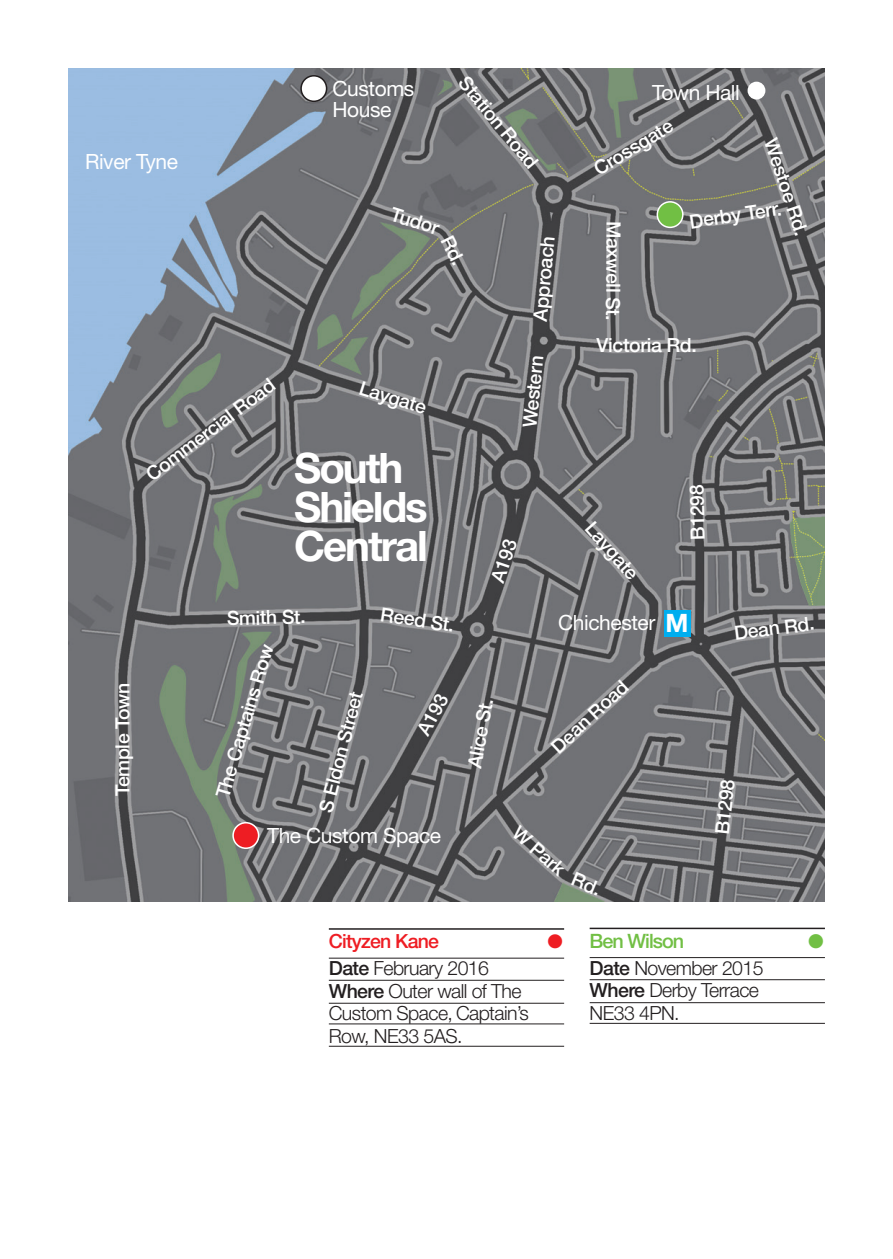
<style>
.page{position:relative;width:893px;height:1259px;background:#fff}
.page>*{position:absolute;margin:0;border:0;box-sizing:border-box;transform-origin:0 0}
.t1{font:700 42px "Helvetica Neue LT Std";letter-spacing:-.05em;color:#fff}
.t2{font:700 25.2px "Helvetica Neue LT Std";color:#fff}
.t3{font:21px "Helvetica Neue LT Std";letter-spacing:-.02em;color:#fff}
.t4{font:500 19.8px "Helvetica Neue LT Std";letter-spacing:-.05em;color:#71bf44}
.t5{font:19.8px "Zapf Dingbats ITC";color:#71bf44}
.t6{font:500 19.5px "Helvetica Neue LT Std";letter-spacing:-.02em;color:#fff}
.t7{font:300 19.5px/22.5px "Helvetica Neue LT Std";letter-spacing:-.03em;color:#231f20}
.t8{font:500 19.5px "Helvetica Neue LT Std";letter-spacing:-.04em;color:#ee1d23}
.t9{font:19.5px "Zapf Dingbats ITC";color:#ee1d23}
.s1{font-weight:500}
</style>
<div class="page">
<hr style="left:329px;top:928px;width:235px;height:1px;background:#231f20">
<hr style="left:329px;top:1045px;width:235px;height:1px;background:#231f20">
<hr style="left:329px;top:1023px;width:235px;height:1px;background:#231f20">
<hr style="left:329px;top:1002px;width:235px;height:1px;background:#231f20">
<hr style="left:329px;top:979px;width:235px;height:1px;background:#231f20">
<hr style="left:329px;top:957px;width:235px;height:1px;background:#231f20">
<hr style="left:590px;top:927px;width:235px;height:2px;background:#231f20">
<hr style="left:590px;top:1023px;width:235px;height:1px;background:#231f20">
<hr style="left:590px;top:1002px;width:235px;height:1px;background:#231f20">
<hr style="left:590px;top:979px;width:235px;height:1px;background:#231f20">
<hr style="left:590px;top:957px;width:235px;height:1px;background:#231f20">
<img style="left:68px;top:68px;width:757px;height:833px">
<div style="left:664px;top:610px;width:26px;height:27px;background:#00aeef"></div>
<div style="left:747px;top:82px;width:18px;height:17px;background:#fff;border-radius:50%"></div>
<div style="left:657px;top:202px;width:26px;height:25px;background:#71bf44;border-radius:50%"></div>
<div style="left:657px;top:201px;width:27px;height:27px;border:2px solid #fff;border-radius:50%"></div>
<div style="left:233px;top:822px;width:26px;height:26px;background:#ee1d23;border-radius:50%"></div>
<div style="left:232px;top:822px;width:27px;height:27px;border:2px solid #fff;border-radius:50%"></div>
<div style="left:301px;top:76px;width:26px;height:25px;background:#fff;border-radius:50%"></div>
<div style="left:300px;top:75px;width:27px;height:27px;border:2px solid #231f20;border-radius:50%"></div>
<svg style="left:441px;top:235px;width:22px;height:31px"></svg>
<svg style="left:571px;top:872px;width:26px;height:23px"></svg>
<p class="t3" style="left:85px;top:149px;width:95px">River Tyne</p>
<p class="t6" style="left:141px;top:467px;width:158px;rotate:-37deg">Commercial Road</p>
<p class="t3" style="left:333px;top:76px;width:83px">Customs</p>
<p class="t3" style="left:333px;top:97px;width:60px">House</p>
<p class="t6" style="left:395px;top:202px;width:51px;rotate:17deg">Tudor</p>
<p class="t6" style="left:363px;top:376px;width:71px;rotate:17deg">Laygate</p>
<p class="t1" style="left:294px;top:442px;width:111px">South</p>
<p class="t1" style="left:294px;top:481px;width:135px">Shields</p>
<p class="t1" style="left:294px;top:520px;width:135px">Central</p>
<p class="t6" style="left:472px;top:71px;width:115px;rotate:51deg">Station Road</p>
<p class="t6" style="left:528px;top:319px;width:87px;rotate:-84deg">Approach</p>
<p class="t6" style="left:518px;top:426px;width:74px;rotate:-84deg">Western</p>
<p class="t6" style="left:486px;top:578px;width:46px;rotate:-71deg">A193</p>
<p class="t3" style="left:652px;top:80px;width:89px">Town Hall</p>
<p class="t6" style="left:589px;top:160px;width:91px;rotate:-31deg">Crossgate</p>
<p class="t6" style="left:625px;top:221px;width:102px;rotate:90deg">Maxwell St.</p>
<p class="t6" style="left:781px;top:135px;width:102px;rotate:71deg">Westoe Rd.</p>
<p class="t6" style="left:688px;top:211px;width:94px;rotate:-9deg">Derby Terr.</p>
<p class="t6" style="left:597px;top:334px;width:102px">Victoria Rd.</p>
<p class="t6" style="left:598px;top:517px;width:71px;rotate:49deg">Laygate</p>
<p class="t6" style="left:687px;top:540px;width:57px;rotate:-92deg">B1298</p>
<p class="t6" style="left:111px;top:796px;width:115px;rotate:-90deg">Temple Town</p>
<p class="t6" style="left:226px;top:607px;width:80px;rotate:-2deg">Smith St.</p>
<p class="t6" style="left:383px;top:602px;width:76px;rotate:9deg">Reed St.</p>
<p class="t6" style="left:210px;top:793px;width:161px;rotate:-73deg">The Captains Row</p>
<p class="t6" style="left:314px;top:808px;width:125px;rotate:-75deg">S Eldon Street</p>
<p class="t6" style="left:463px;top:766px;width:72px;rotate:-80deg">Alice St.</p>
<p class="t6" style="left:412px;top:728px;width:46px;rotate:-62deg">A193</p>
<p class="t3" style="left:267px;top:822px;width:176px">The Custom Space</p>
<p class="t3" style="left:558px;top:610px;width:99px">Chichester</p>
<p class="t2" style="left:665px;top:607px;width:24px">M</p>
<p class="t6" style="left:546px;top:741px;width:99px;rotate:-43deg">Dean Road</p>
<p class="t6" style="left:523px;top:821px;width:65px;rotate:41deg">W Park</p>
<p class="t6" style="left:733px;top:621px;width:82px;rotate:-7deg">Dean Rd.</p>
<p class="t6" style="left:710px;top:833px;width:57px;rotate:-84deg">B1298</p>
<p class="t8" style="left:329px;top:929px;width:112px">Cityzen Kane</p>
<p class="t9" style="left:547px;top:932px;width:17px">●</p>
<p class="t7" style="left:329px;top:956px;width:162px"><span class="s1">Date</span> February 2016</p>
<p class="t7" style="left:329px;top:979px;width:202px"><span class="s1">Where</span> Outer wall of The<br>Custom Space, Captain’s<br>Row, NE33 5AS.</p>
<p class="t4" style="left:590px;top:929px;width:96px">Ben Wilson</p>
<p class="t5" style="left:808px;top:931px;width:17px">●</p>
<p class="t7" style="left:590px;top:956px;width:175px"><span class="s1">Date</span> November 2015</p>
<p class="t7" style="left:590px;top:978px;width:171px"><span class="s1">Where</span> Derby Terrace<br>NE33 4PN.</p>
</div>
